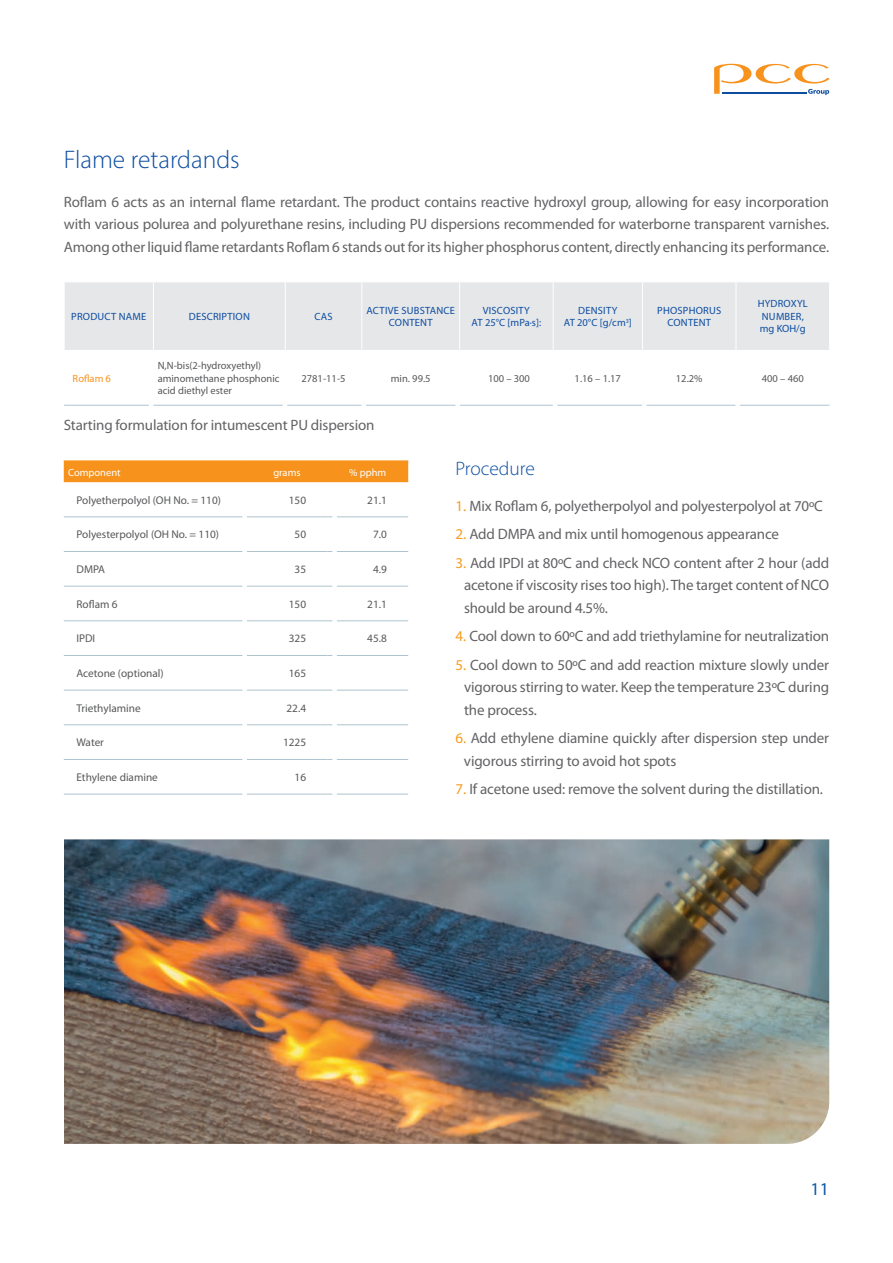
<style>
.page{position:relative;width:893px;height:1263px;background:#fff}
.page>*{position:absolute;margin:0;border:0;box-sizing:border-box;transform-origin:0 0}
.t1{font:300 25.5px "Myriad Pro";color:#0d4da1}
.t2{font:300 19.5px "Myriad Pro";color:#0d4da1}
.t3{font:18px "Myriad Pro";color:#0c58a7}
.t4{font:15px/22.5px "Myriad Pro";letter-spacing:-.01em;color:#636366;text-align:justify}
.t5{font:11.25px "Myriad Pro";color:#57585a}
.t6{font:10.5px/12.6px "Myriad Pro";letter-spacing:.02em;color:#0d4da1;text-align:center}
.t7{font:10.5px/12.6px "Myriad Pro";color:#57585a}
.t8{font:10.5px "Myriad Pro";color:#fff}
.t9{font:10.5px "Myriad Pro";color:#f7931d}
.s1{color:#f89c1c}
</style>
<div class="page">
<div style="left:65px;top:282px;width:764px;height:68px;background:#e6e7e9"></div>
<hr style="left:64px;top:405px;width:89px;height:1px;background:#aec3ce">
<hr style="left:153px;top:405px;width:132px;height:1px;background:#aec3ce">
<hr style="left:285px;top:405px;width:77px;height:1px;background:#aec3ce">
<hr style="left:362px;top:405px;width:98px;height:1px;background:#aec3ce">
<hr style="left:460px;top:405px;width:93px;height:1px;background:#aec3ce">
<hr style="left:553px;top:405px;width:89px;height:1px;background:#aec3ce">
<hr style="left:642px;top:405px;width:94px;height:1px;background:#aec3ce">
<hr style="left:736px;top:405px;width:94px;height:1px;background:#aec3ce">
<hr style="left:153px;top:282px;width:1px;height:68px;background:#fff">
<hr style="left:285px;top:282px;width:1px;height:68px;background:#fff">
<hr style="left:361px;top:282px;width:1px;height:68px;background:#fff">
<hr style="left:459px;top:282px;width:1px;height:68px;background:#fff">
<hr style="left:553px;top:282px;width:1px;height:68px;background:#fff">
<hr style="left:642px;top:282px;width:1px;height:68px;background:#fff">
<hr style="left:736px;top:282px;width:1px;height:68px;background:#fff">
<hr style="left:149px;top:382px;width:4px;height:43px;background:#fff">
<svg style="left:714px;top:63px;width:116px;height:32px"></svg>
<hr style="left:283px;top:382px;width:4px;height:43px;background:#fff">
<div style="left:361px;top:382px;width:5px;height:43px;background:#fff"></div>
<div style="left:455px;top:382px;width:5px;height:43px;background:#fff"></div>
<hr style="left:553px;top:382px;width:4px;height:43px;background:#fff">
<div style="left:642px;top:382px;width:5px;height:43px;background:#fff"></div>
<div style="left:735px;top:382px;width:5px;height:43px;background:#fff"></div>
<div style="left:64px;top:461px;width:344px;height:21px;background:#f7931d"></div>
<hr style="left:64px;top:460px;width:183px;height:1px;background:#f7931d">
<hr style="left:247px;top:460px;width:80px;height:1px;background:#f7931d">
<hr style="left:327px;top:460px;width:81px;height:1px;background:#f7931d">
<hr style="left:64px;top:516px;width:183px;height:1px;background:#aec3ce">
<hr style="left:247px;top:516px;width:80px;height:1px;background:#aec3ce">
<hr style="left:327px;top:516px;width:81px;height:1px;background:#aec3ce">
<hr style="left:64px;top:551px;width:183px;height:1px;background:#aec3ce">
<hr style="left:247px;top:551px;width:80px;height:1px;background:#aec3ce">
<hr style="left:327px;top:551px;width:81px;height:1px;background:#aec3ce">
<hr style="left:64px;top:586px;width:183px;height:1px;background:#aec3ce">
<hr style="left:247px;top:586px;width:80px;height:1px;background:#aec3ce">
<hr style="left:327px;top:586px;width:81px;height:1px;background:#aec3ce">
<hr style="left:64px;top:620px;width:183px;height:1px;background:#aec3ce">
<hr style="left:247px;top:620px;width:80px;height:1px;background:#aec3ce">
<hr style="left:327px;top:620px;width:81px;height:1px;background:#aec3ce">
<hr style="left:64px;top:655px;width:183px;height:1px;background:#aec3ce">
<hr style="left:247px;top:655px;width:80px;height:1px;background:#aec3ce">
<hr style="left:327px;top:655px;width:81px;height:1px;background:#aec3ce">
<hr style="left:64px;top:690px;width:183px;height:1px;background:#aec3ce">
<hr style="left:247px;top:690px;width:80px;height:1px;background:#aec3ce">
<hr style="left:327px;top:690px;width:81px;height:1px;background:#aec3ce">
<hr style="left:64px;top:724px;width:183px;height:1px;background:#aec3ce">
<hr style="left:247px;top:724px;width:80px;height:1px;background:#aec3ce">
<hr style="left:327px;top:724px;width:81px;height:1px;background:#aec3ce">
<hr style="left:64px;top:759px;width:183px;height:1px;background:#aec3ce">
<hr style="left:247px;top:759px;width:80px;height:1px;background:#aec3ce">
<hr style="left:327px;top:759px;width:81px;height:1px;background:#aec3ce">
<hr style="left:64px;top:794px;width:183px;height:1px;background:#aec3ce">
<hr style="left:247px;top:794px;width:80px;height:1px;background:#aec3ce">
<hr style="left:327px;top:794px;width:81px;height:1px;background:#aec3ce">
<div style="left:242px;top:489px;width:5px;height:322px;background:#fff"></div>
<div style="left:332px;top:489px;width:5px;height:322px;background:#fff"></div>
<img style="left:64px;top:839px;width:765px;height:305px">
<h1 class="t1" style="left:64px;top:144px;width:177px">Flame retardands</h1>
<p class="t4" style="left:64px;top:190px;width:767px">Roflam 6 acts as an internal flame retardant. The product contains reactive hydroxyl group, allowing for easy incorporation with various polurea and polyurethane resins, including PU dispersions recommended for waterborne transparent varnishes.<br>Among other liquid flame retardants Roflam 6 stands out for its higher phosphorus content, directly enhancing its performance.</p>
<p class="t6" style="left:71px;top:310px;width:77px">PRODUCT NAME</p>
<p class="t6" style="left:189px;top:310px;width:63px">DESCRIPTION</p>
<p class="t6" style="left:314px;top:310px;width:20px">CAS</p>
<p class="t6" style="left:366px;top:304px;width:90px">ACTIVE SUBSTANCE<br>CONTENT</p>
<p class="t6" style="left:472px;top:304px;width:71px">VISCOSITY<br>AT 25°C [mPa·s]:</p>
<p class="t6" style="left:564px;top:304px;width:70px">DENSITY<br>AT 20°C [g/cm<sup>3</sup>]</p>
<p class="t6" style="left:657px;top:304px;width:66px">PHOSPHORUS<br>CONTENT</p>
<p class="t6" style="left:758px;top:297px;width:52px;text-align:left">HYDROXYL<br>NUMBER, mg KOH/g</p>
<p class="t9" style="left:73px;top:371px;width:40px">Roflam 6</p>
<p class="t7" style="left:158px;top:359px;width:123px">N,N-bis(2-hydroxyethyl) aminomethane phosphonic acid diethyl ester</p>
<p class="t7" style="left:301px;top:371px;width:46px">2781-11-5</p>
<p class="t7" style="left:391px;top:371px;width:41px">min. 99.5</p>
<p class="t7" style="left:488px;top:371px;width:44px">100 – 300</p>
<p class="t7" style="left:575px;top:371px;width:48px">1.16 – 1.17</p>
<p class="t7" style="left:676px;top:371px;width:28px">12.2%</p>
<p class="t7" style="left:762px;top:371px;width:44px">400 – 460</p>
<p class="t4" style="left:64px;top:413px;width:312px">Starting formulation for intumescent PU dispersion</p>
<p class="t8" style="left:68px;top:465px;width:54px">Component</p>
<p class="t8" style="left:273px;top:465px;width:29px">grams</p>
<p class="t8" style="left:349px;top:465px;width:39px">% pphm</p>
<p class="t5" style="left:77px;top:493px;width:146px">Polyetherpolyol (OH No. = 110)</p>
<p class="t5" style="left:289px;top:493px;width:19px">150</p>
<p class="t5" style="left:367px;top:493px;width:21px">21.1</p>
<p class="t5" style="left:77px;top:528px;width:144px">Polyesterpolyol (OH No. = 110)</p>
<p class="t5" style="left:295px;top:528px;width:13px">50</p>
<p class="t5" style="left:373px;top:528px;width:15px">7.0</p>
<p class="t5" style="left:77px;top:562px;width:30px">DMPA</p>
<p class="t5" style="left:295px;top:562px;width:13px">35</p>
<p class="t5" style="left:373px;top:562px;width:15px">4.9</p>
<p class="t5" style="left:77px;top:597px;width:43px">Roflam 6</p>
<p class="t5" style="left:289px;top:597px;width:19px">150</p>
<p class="t5" style="left:367px;top:597px;width:21px">21.1</p>
<p class="t5" style="left:76px;top:632px;width:20px">IPDI</p>
<p class="t5" style="left:289px;top:632px;width:19px">325</p>
<p class="t5" style="left:367px;top:632px;width:21px">45.8</p>
<p class="t5" style="left:76px;top:666px;width:89px">Acetone (optional)</p>
<p class="t5" style="left:289px;top:666px;width:19px">165</p>
<p class="t5" style="left:76px;top:701px;width:66px">Triethylamine</p>
<p class="t5" style="left:286px;top:701px;width:21px">22.4</p>
<p class="t5" style="left:76px;top:736px;width:29px">Water</p>
<p class="t5" style="left:283px;top:736px;width:25px">1225</p>
<p class="t5" style="left:76px;top:770px;width:83px">Ethylene diamine</p>
<p class="t5" style="left:295px;top:770px;width:13px">16</p>
<h2 class="t2" style="left:455px;top:457px;width:81px">Procedure</h2>
<p class="t4" style="left:455px;top:494px;width:369px"><span class="s1">1.</span> Mix Roflam 6, polyetherpolyol and polyesterpolyol at 70oC</p>
<p class="t4" style="left:455px;top:522px;width:325px"><span class="s1">2.</span> Add DMPA and mix until homogenous appearance</p>
<p class="t4" style="left:464px;top:551px;width:367px;text-indent:-9px"><span class="s1">3.</span> Add IPDI at 80oC and check NCO content after 2 hour (add acetone if viscosity rises too high). The target content of NCO should be around 4.5%.</p>
<p class="t4" style="left:455px;top:624px;width:375px"><span class="s1">4.</span> Cool down to 60oC and add triethylamine for neutralization</p>
<p class="t4" style="left:464px;top:653px;width:367px;text-indent:-9px"><span class="s1">5.</span> Cool down to 50oC and add reaction mixture slowly under vigorous stirring to water. Keep the temperature 23oC during the process.</p>
<p class="t4" style="left:464px;top:726px;width:367px;text-indent:-8px"><span class="s1">6.</span> Add ethylene diamine quickly after dispersion step under vigorous stirring to avoid hot spots</p>
<p class="t4" style="left:455px;top:777px;width:369px"><span class="s1">7.</span> If acetone used: remove the solvent during the distillation.</p>
<p class="t3" style="left:810px;top:1178px;width:20px">11</p>
</div>
